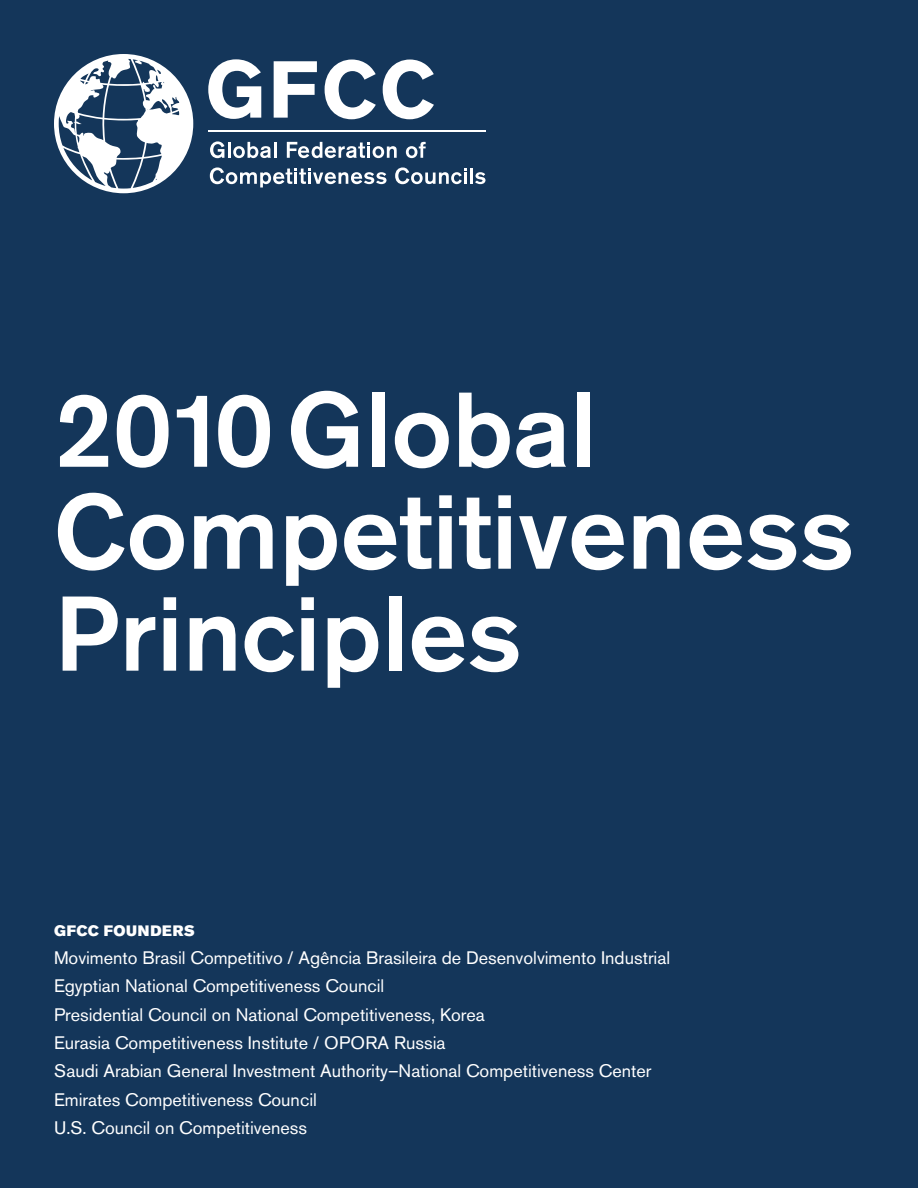
<style>
.page{position:relative;width:918px;height:1188px;background:#14365a}
.page>*{position:absolute;margin:0;border:0;box-sizing:border-box;transform-origin:0 0}
.t1{font:500 105px/102px "Akzidenz Grotesk BE";color:#fff}
.t2{font:18px/28.3px "Akzidenz Grotesk BE";color:#fff}
.t3{font:15px "Akzidenz Grotesk BE Super";letter-spacing:.03em;color:#fff}
</style>
<div class="page">
<svg style="left:208px;top:59px;width:53px;height:60px"></svg>
<svg style="left:274px;top:61px;width:43px;height:57px"></svg>
<svg style="left:325px;top:60px;width:51px;height:59px"></svg>
<svg style="left:383px;top:60px;width:51px;height:59px"></svg>
<svg style="left:210px;top:141px;width:14px;height:17px"></svg>
<hr style="left:228px;top:142px;width:3px;height:16px;background:#fff">
<svg style="left:233px;top:142px;width:38px;height:16px"></svg>
<hr style="left:274px;top:142px;width:3px;height:16px;background:#fff">
<svg style="left:287px;top:142px;width:110px;height:16px"></svg>
<svg style="left:406px;top:142px;width:20px;height:16px"></svg>
<svg style="left:210px;top:167px;width:177px;height:20px"></svg>
<svg style="left:395px;top:167px;width:71px;height:17px"></svg>
<hr style="left:470px;top:168px;width:3px;height:16px;background:#fff">
<svg style="left:475px;top:172px;width:11px;height:12px"></svg>
<hr style="left:208px;top:130px;width:278px;height:2px;background:#fff">
<svg style="left:54px;top:54px;width:139px;height:139px"></svg>
<h1 class="t1" style="left:54px;top:378px;width:802px">2010 Global<br>Competitiveness<br>Principles</h1>
<p class="t3" style="left:54px;top:922px;width:142px">GFCC FOUNDERS</p>
<p class="t2" style="left:54px;top:943px;width:618px">Movimento Brasil Competitivo / Agência Brasileira de Desenvolvimento Industrial Egyptian National Competitiveness Council<br>Presidential Council on National Competitiveness, Korea<br>Eurasia Competitiveness Institute / OPORA Russia<br>Saudi Arabian General Investment Authority–National Competitiveness Center Emirates Competitiveness Council<br>U.S. Council on Competitiveness</p>
</div>
